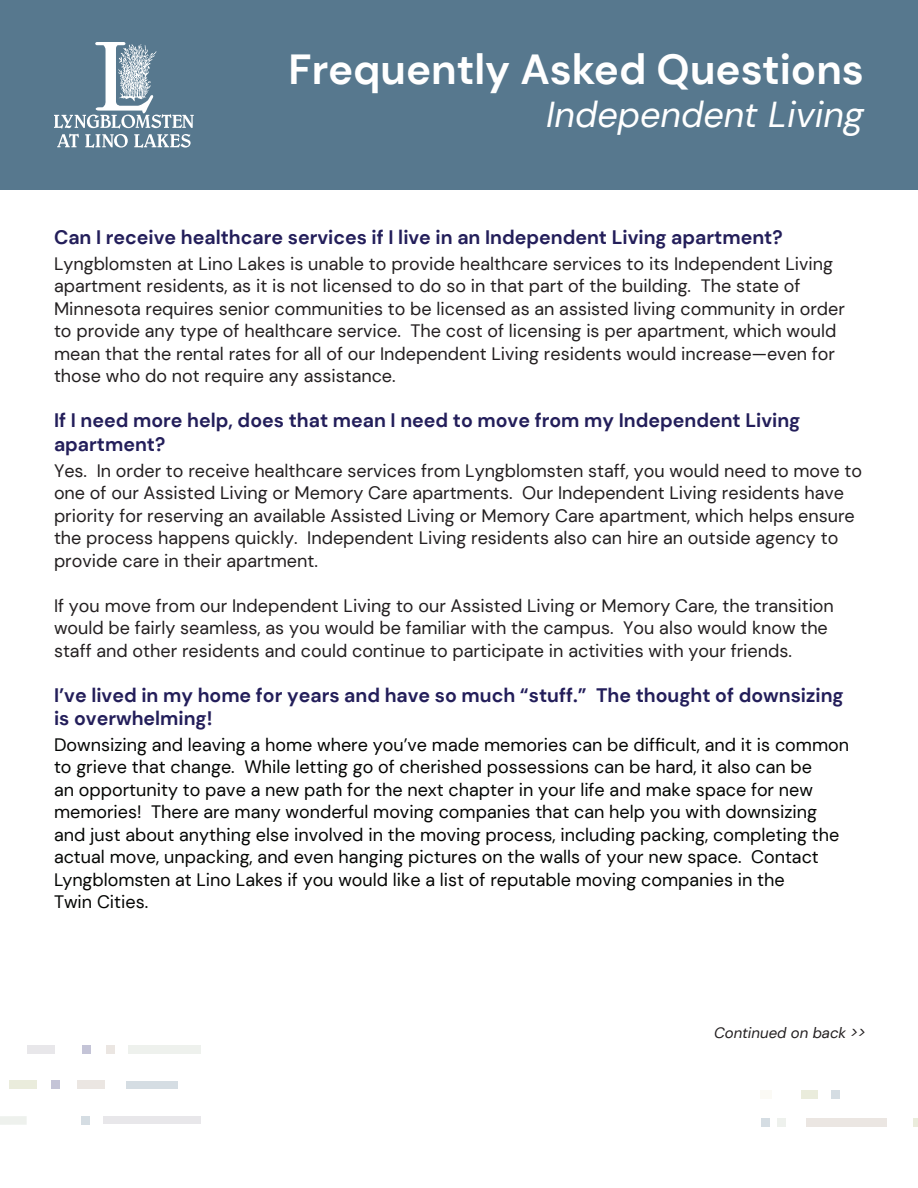
<style>
.page{position:relative;width:918px;height:1188px;background:#fff}
.page>*{position:absolute;margin:0;border:0;box-sizing:border-box;transform-origin:0 0}
.t1{font:700 42px "DM Sans";color:#fff}
.t2{font:italic 36px "DM Sans";color:#fff}
.t3{font:700 19.5px/23.4px "DM Sans";color:#231e5a}
.t4{font:18px/22.5px "DM Sans";color:#231f20}
.t5{font:18px/22.5px "DM Sans";color:#040503}
.t6{font:italic 15px "DM Sans";color:#231f20}
</style>
<div class="page">
<div style="left:0;top:0;width:918px;height:190px;background:#57788e"></div>
<div style="left:0;top:1116px;width:27px;height:9px;background:#eef1ed"></div>
<div style="left:104px;top:1116px;width:97px;height:8px;background:#e8e7ea"></div>
<div style="left:81px;top:1116px;width:9px;height:9px;background:#d5dde3"></div>
<div style="left:126px;top:1081px;width:52px;height:7px;background:#d5dde3"></div>
<div style="left:77px;top:1080px;width:28px;height:8px;background:#ebe6e2"></div>
<div style="left:51px;top:1080px;width:9px;height:9px;background:#c4c4d7"></div>
<div style="left:9px;top:1081px;width:28px;height:8px;background:#eaecdc"></div>
<div style="left:129px;top:1046px;width:72px;height:8px;background:#eef1ed"></div>
<div style="left:107px;top:1045px;width:8px;height:8px;background:#ebe6e2"></div>
<div style="left:83px;top:1045px;width:8px;height:8px;background:#c4c4d7"></div>
<div style="left:27px;top:1045px;width:28px;height:8px;background:#e8e7ea"></div>
<svg style="left:57px;top:134px;width:22px;height:13px"></svg>
<svg style="left:85px;top:134px;width:43px;height:14px"></svg>
<svg style="left:134px;top:134px;width:57px;height:14px"></svg>
<svg style="left:54px;top:42px;width:140px;height:86px"></svg>
<svg style="left:914px;top:1118px;width:4px;height:9px"></svg>
<div style="left:807px;top:1118px;width:80px;height:9px;background:#ebe6e2"></div>
<div style="left:777px;top:1119px;width:8px;height:8px;background:#eef1ed"></div>
<div style="left:761px;top:1119px;width:8px;height:8px;background:#d5dde3"></div>
<div style="left:832px;top:1091px;width:8px;height:8px;background:#d5dde3"></div>
<div style="left:802px;top:1091px;width:16px;height:8px;background:#eaecdc"></div>
<div style="left:760px;top:1091px;width:11px;height:8px;background:#fbfaf5"></div>
<h1 class="t1" style="left:289px;top:43px;width:577px">Frequently Asked Questions</h1>
<h2 class="t2" style="left:546px;top:92px;width:319px">Independent Living</h2>
<p class="t3" style="left:54px;top:225px;width:730px">Can I receive healthcare services if I live in an Independent Living apartment?</p>
<p class="t4" style="left:54px;top:252px;width:792px">Lyngblomsten at Lino Lakes is unable to provide healthcare services to its Independent Living apartment residents, as it is not licensed to do so in that part of the building. The state of Minnesota requires senior communities to be licensed as an assisted living community in order to provide any type of healthcare service. The cost of licensing is per apartment, which would mean that the rental rates for all of our Independent Living residents would increase—even for those who do not require any assistance.</p>
<p class="t3" style="left:54px;top:409px;width:748px">If I need more help, does that mean I need to move from my Independent Living apartment?</p>
<p class="t4" style="left:54px;top:459px;width:810px">Yes. In order to receive healthcare services from Lyngblomsten staff, you would need to move to one of our Assisted Living or Memory Care apartments. Our Independent Living residents have priority for reserving an available Assisted Living or Memory Care apartment, which helps ensure the process happens quickly. Independent Living residents also can hire an outside agency to provide care in their apartment.</p>
<p class="t4" style="left:54px;top:594px;width:781px">If you move from our Independent Living to our Assisted Living or Memory Care, the transition would be fairly seamless, as you would be familiar with the campus. You also would know the staff and other residents and could continue to participate in activities with your friends.</p>
<p class="t3" style="left:54px;top:683px;width:791px">I’ve lived in my home for years and have so much “stuff.” The thought of downsizing is overwhelming!</p>
<p class="t5" style="left:54px;top:733px;width:797px">Downsizing and leaving a home where you’ve made memories can be difficult, and it is common to grieve that change. While letting go of cherished possessions can be hard, it also can be<br>an opportunity to pave a new path for the next chapter in your life and make space for new memories! There are many wonderful moving companies that can help you with downsizing and just about anything else involved in the moving process, including packing, completing the actual move, unpacking, and even hanging pictures on the walls of your new space. Contact Lyngblomsten at Lino Lakes if you would like a list of reputable moving companies in the<br>Twin Cities.</p>
<p class="t6" style="left:714px;top:1024px;width:153px">Continued on back &gt;&gt;</p>
</div>
